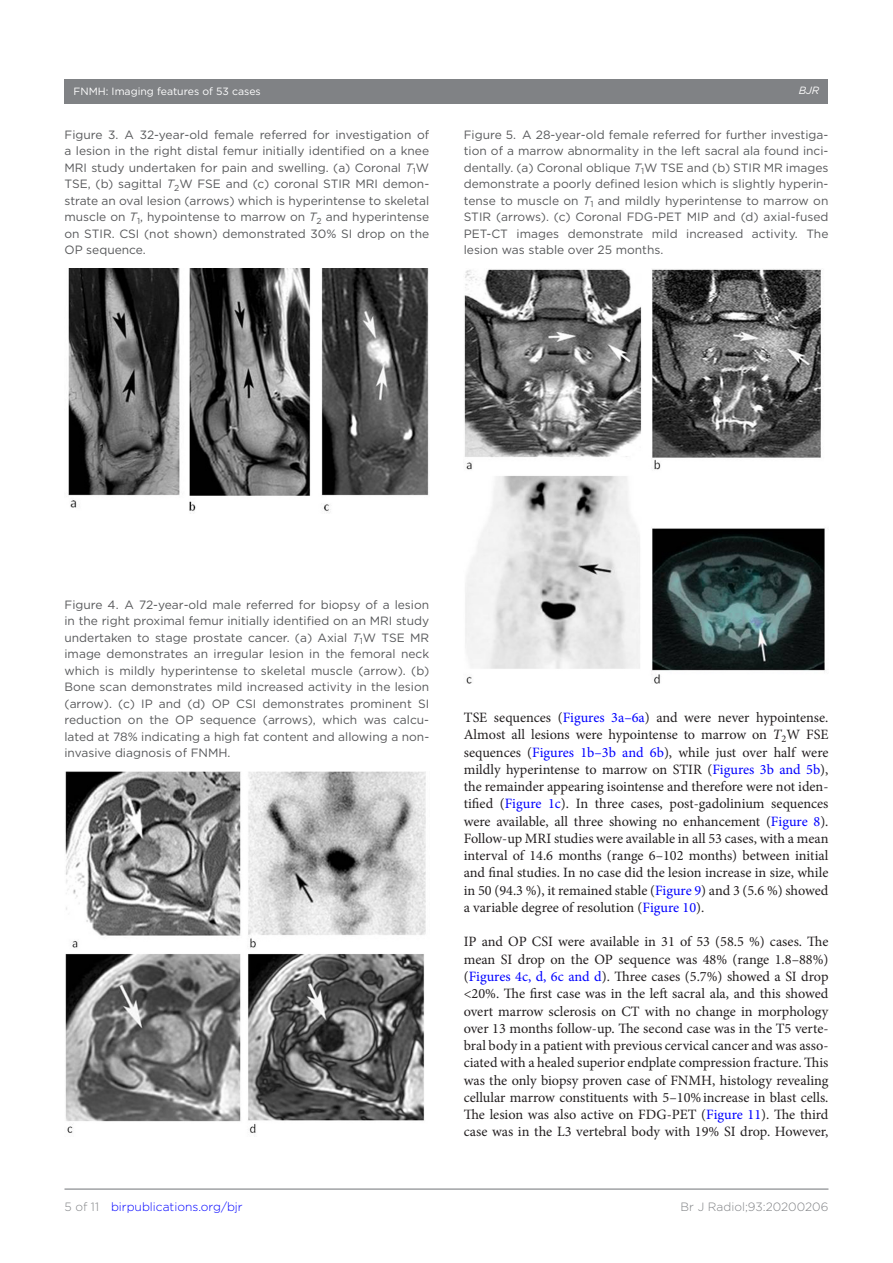
<style>
.page{position:relative;width:893px;height:1263px;background:#fff}
.page>*{position:absolute;margin:0;border:0;box-sizing:border-box;transform-origin:0 0}
.t1{font:14.25px/17.2px "Minion Pro";color:#231f20;text-align:justify}
.t2{font:12px/16.5px "Gotham";color:#57585a;text-align:justify}
.t3{font:300 12px "Gotham";color:#00f}
.t4{font:300 12px "Gotham";color:#808285}
.t5{font:10.5px "Gotham";color:#fff}
.t6{font:italic 10.5px "Gotham";color:#fff}
.s1{font-style:italic}
.s2{color:#00f}
.s3{color:#808285}
</style>
<div class="page">
<hr style="left:64px;top:1188px;width:764px;height:2px;background:#808285">
<div style="left:64px;top:79px;width:764px;height:24px;background:#808285"></div>
<img style="left:68px;top:268px;width:361px;height:245px">
<img style="left:65px;top:771px;width:361px;height:362px">
<img style="left:464px;top:269px;width:361px;height:414px">
<p class="t5" style="left:74px;top:85px;width:189px">FNMH: Imaging features of 53 cases</p>
<p class="t6" style="left:799px;top:85px;width:22px">BJR</p>
<p class="t2" style="left:64px;top:126px;width:366px">Figure 3. A 32-year-old female referred for investigation of a lesion in the right distal femur initially identified on a knee MRI study undertaken for pain and swelling. (a) Coronal <span class="s1">T</span><sub>1</sub>W TSE, (b) sagittal <span class="s1">T</span><sub>2</sub>W FSE and (c) coronal STIR MRI demon&shy;strate an oval lesion (arrows) which is hyperintense to skeletal muscle on <span class="s1">T</span><sub>1</sub>, hypointense to marrow on <span class="s1">T</span><sub>2</sub> and hyperintense on STIR. CSI (not shown) demonstrated 30% SI drop on the OP sequence.</p>
<p class="t2" style="left:464px;top:126px;width:366px">Figure 5. A 28-year-old female referred for further investiga&shy;tion of a marrow abnormality in the left sacral ala found inci&shy;dentally. (a) Coronal oblique <span class="s1">T</span><sub>1</sub>W TSE and (b) STIR MR images demonstrate a poorly defined lesion which is slightly hyperin&shy;tense to muscle on <span class="s1">T</span><sub>1</sub> and mildly hyperintense to marrow on STIR (arrows). (c) Coronal FDG-PET MIP and (d) axial-fused PET-CT images demonstrate mild increased activity. The lesion was stable over 25 months.</p>
<p class="t2" style="left:64px;top:596px;width:366px">Figure 4. A 72-year-old male referred for biopsy of a lesion in the right proximal femur initially identified on an MRI study undertaken to stage prostate cancer. (a) Axial <span class="s1">T</span><sub>1</sub>W TSE MR image demonstrates an irregular lesion in the femoral neck which is mildly hyperintense to skeletal muscle (arrow). (b)<br>Bone scan demonstrates mild increased activity in the lesion (arrow). (c) IP and (d) OP CSI demonstrates prominent SI reduction on the OP sequence (arrows), which was calcu&shy;lated at 78% indicating a high fat content and allowing a non&shy;invasive diagnosis of FNMH.</p>
<p class="t1" style="left:464px;top:709px;width:366px">TSE sequences (<span class="s2">Figures 3a–6a</span>) and were never hypointense.<br>Almost all lesions were hypointense to marrow on <span class="s1">T</span><sub>2</sub>W FSE sequences (<span class="s2">Figures 1b–3b and 6b</span>), while just over half were mildly hyperintense to marrow on STIR (<span class="s2">Figures 3b and 5b</span>), the remainder appearing isointense and therefore were not iden&shy;tified (<span class="s2">Figure 1c</span>). In three cases, post-gadolinium sequences were available, all three showing no enhancement (<span class="s2">Figure 8</span>).<br>Follow-up MRI studies were available in all 53 cases, with a mean interval of 14.6 months (range 6–102 months) between initial and final studies. In no case did the lesion increase in size, while in 50 (94.3 %), it remained stable (<span class="s2">Figure 9</span>) and 3 (5.6 %) showed a variable degree of resolution (<span class="s2">Figure 10</span>).</p>
<p class="t1" style="left:464px;top:933px;width:366px">IP and OP CSI were available in 31 of 53 (58.5 %) cases. The mean SI drop on the OP sequence was 48% (range 1.8–88%) (<span class="s2">Figures 4c, d, 6c and d</span>). Three cases (5.7%) showed a SI drop &lt;20%. The first case was in the left sacral ala, and this showed overt marrow sclerosis on CT with no change in morphology over 13 months follow-up. The second case was in the T5 verte&shy;bral body in a patient with previous cervical cancer and was asso&shy;ciated with a healed superior endplate compression fracture. This was the only biopsy proven case of FNMH, histology revealing cellular marrow constituents with 5–10%increase in blast cells.<br>The lesion was also active on FDG-PET (<span class="s2">Figure 11</span>). The third case was in the L3 vertebral body with 19% SI drop. However,</p>
<p class="t3" style="left:64px;top:1199px;width:180px"><span class="s3">5 of 11</span> birpublications.org/bjr</p>
<p class="t4" style="left:681px;top:1199px;width:149px">Br J Radiol;93:20200206</p>
</div>
